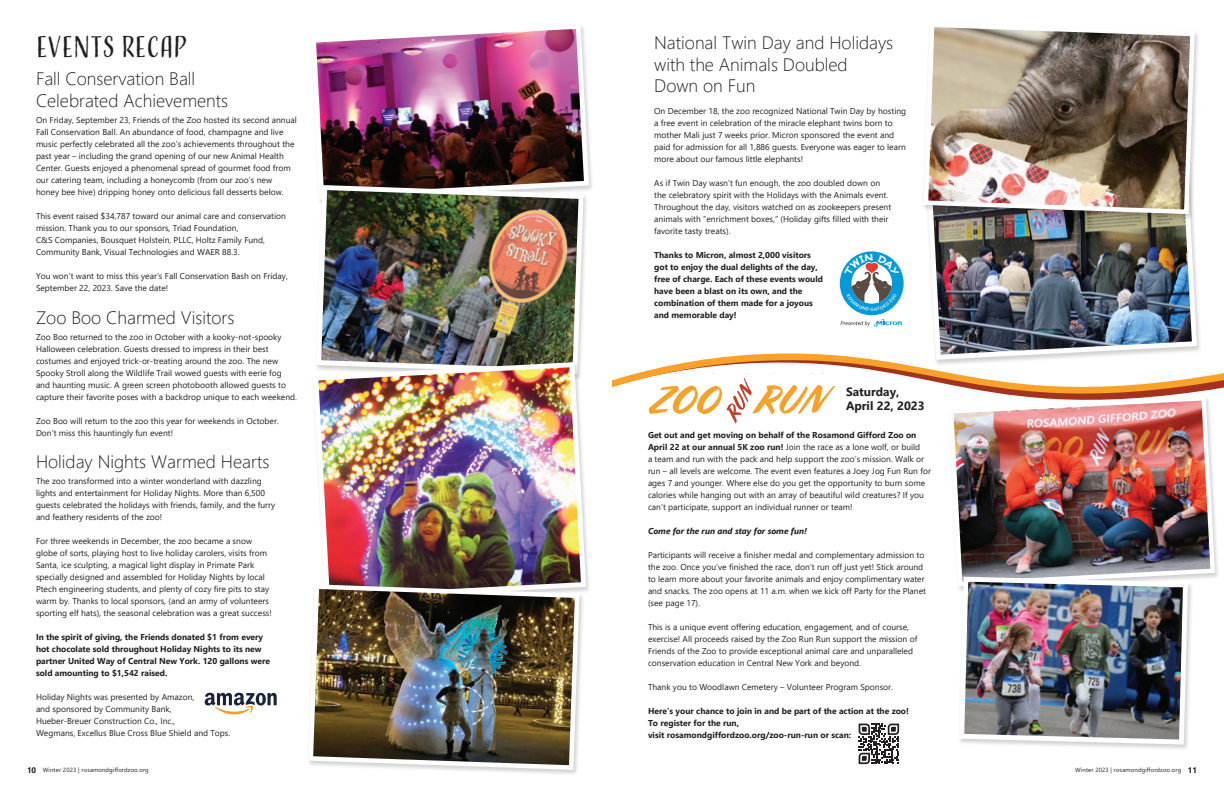
<style>
.page{position:relative;width:1224px;height:792px;background:#fff}
.page>*{position:absolute;margin:0;border:0;box-sizing:border-box;transform-origin:0 0}
.t1{font:28px "Adorn Condensed Sans";color:#231f20}
.t2{font:300 18px/21.6px "Segoe UI";color:#231f20}
.t3{font:700 12px/14.4px "Segoe UI";color:#231f20}
.t4{font:8.5px/12px "Segoe UI";color:#231f20}
.t5{font:700 8.5px/12px "Segoe UI";color:#231f20}
.t6{font:italic 700 8.5px "Segoe UI";color:#231f20}
.t7{font:6px "Segoe UI";letter-spacing:.02em;color:#231f20}
.s1{font-weight:700}
.s2{font-weight:700;font-size:8px}
</style>
<div class="page">
<img style="left:961px;top:556px;width:256px;height:23px">
<img style="left:958px;top:503px;width:259px;height:53px">
<img style="left:612px;top:253px;width:612px;height:247px">
<img style="left:316px;top:26px;width:276px;height:164px">
<img style="left:316px;top:183px;width:270px;height:177px">
<img style="left:316px;top:360px;width:273px;height:232px">
<div style="left:924px;top:148px;width:278px;height:218px;background:#fff"></div>
<img style="left:923px;top:221px;width:277px;height:141px">
<div style="left:307px;top:584px;width:278px;height:192px;background:#231f20;opacity:.2"></div>
<img style="left:307px;top:582px;width:275px;height:190px">
<svg style="left:649px;top:378px;width:186px;height:46px"></svg>
<div style="left:922px;top:22px;width:278px;height:199px;background:#231f20;opacity:.2"></div>
<img style="left:922px;top:22px;width:275px;height:194px">
<div style="left:957px;top:576px;width:237px;height:175px;background:#231f20;opacity:.2"></div>
<img style="left:957px;top:574px;width:234px;height:173px">
<svg style="left:205px;top:693px;width:72px;height:21px"></svg>
<svg style="left:859px;top:724px;width:40px;height:40px"></svg>
<svg style="left:840px;top:251px;width:64px;height:64px"></svg>
<svg style="left:840px;top:318px;width:63px;height:9px"></svg>
<svg style="left:844px;top:254px;width:56px;height:57px"></svg>
<h1 class="t1" style="left:36px;top:29px;width:153px">EVENTS RECAP</h1>
<h2 class="t2" style="left:36px;top:66px;width:194px">Fall Conservation Ball<br>Celebrated Achievements</h2>
<p class="t4" style="left:36px;top:113px;width:263px">On Friday, September 23, Friends of the Zoo hosted its second annual Fall Conservation Ball. An abundance of food, champagne and live music perfectly celebrated all the zoo’s achievements throughout the past year – including the grand opening of our new Animal Health Center. Guests enjoyed a phenomenal spread of gourmet food from our catering team, including a honeycomb (from our zoo’s new honey bee hive) dripping honey onto delicious fall desserts below.</p>
<p class="t4" style="left:36px;top:209px;width:251px">This event raised $34,787 toward our animal care and conservation mission. Thank you to our sponsors, Triad Foundation,<br>C&amp;S Companies, Bousquet Holstein, PLLC, Holtz Family Fund, Community Bank, Visual Technologies and WAER 88.3.</p>
<p class="t4" style="left:36px;top:269px;width:253px">You won’t want to miss this year’s Fall Conservation Bash on Friday,<br>September 22, 2023. Save the date!</p>
<h2 class="t2" style="left:36px;top:305px;width:200px">Zoo Boo Charmed Visitors</h2>
<p class="t4" style="left:36px;top:330px;width:263px">Zoo Boo returned to the zoo in October with a kooky-not-spooky Halloween celebration. Guests dressed to impress in their best costumes and enjoyed trick-or-treating around the zoo. The new Spooky Stroll along the Wildlife Trail wowed guests with eerie fog and haunting music. A green screen photobooth allowed guests to capture their favorite poses with a backdrop unique to each weekend.</p>
<p class="t4" style="left:36px;top:414px;width:244px">Zoo Boo will return to the zoo this year for weekends in October.<br>Don’t miss this hauntingly fun event!</p>
<h2 class="t2" style="left:36px;top:449px;width:235px">Holiday Nights Warmed Hearts</h2>
<p class="t4" style="left:36px;top:474px;width:241px">The zoo transformed into a winter wonderland with dazzling lights and entertainment for Holiday Nights. More than 6,500 guests celebrated the holidays with friends, family, and the furry and feathery residents of the zoo!</p>
<p class="t4" style="left:36px;top:534px;width:237px">For three weekends in December, the zoo became a snow globe of sorts, playing host to live holiday carolers, visits from Santa, ice sculpting, a magical light display in Primate Park specially designed and assembled for Holiday Nights by local Ptech engineering students, and plenty of cozy fire pits to stay warm by. Thanks to local sponsors, (and an army of volunteers sporting elf hats), the seasonal celebration was a great success!</p>
<p class="t5" style="left:36px;top:630px;width:236px">In the spirit of giving, the Friends donated $1 from every hot chocolate sold throughout Holiday Nights to its new partner United Way of Central New York. 120 gallons were sold amounting to $1,542 raised.</p>
<p class="t4" style="left:36px;top:690px;width:196px">Holiday Nights was presented by Amazon,<br>and sponsored by Community Bank,<br>Hueber-Breuer Construction Co., Inc.,<br>Wegmans, Excellus Blue Cross Blue Shield and Tops.</p>
<h2 class="t2" style="left:654px;top:30px;width:240px">National Twin Day and Holidays with the Animals Doubled<br>Down on Fun</h2>
<p class="t4" style="left:654px;top:104px;width:254px">On December 18, the zoo recognized National Twin Day by hosting a free event in celebration of the miracle elephant twins born to mother Mali just 7 weeks prior. Micron sponsored the event and paid for admission for all 1,886 guests. Everyone was eager to learn more about our famous little elephants!</p>
<p class="t4" style="left:654px;top:176px;width:239px">As if Twin Day wasn’t fun enough, the zoo doubled down on the celebratory spirit with the Holidays with the Animals event.<br>Throughout the day, visitors watched on as zookeepers present animals with “enrichment boxes,” (Holiday gifts filled with their favorite tasty treats).</p>
<p class="t5" style="left:654px;top:249px;width:170px">Thanks to Micron, almost 2,000 visitors got to enjoy the dual delights of the day, free of charge. Each of these events would have been a blast on its own, and the combination of them made for a joyous and memorable day!</p>
<h3 class="t3" style="left:846px;top:383px;width:80px">Saturday,<br>April 22, 2023</h3>
<p class="t4" style="left:648px;top:428px;width:285px"><span class="s1">Get out and get moving on behalf of the Rosamond Gifford Zoo on April 22 at our annual 5K zoo run!</span> Join the race as a lone wolf, or build<br>a team and run with the pack and help support the zoo’s mission. Walk or run – all levels are welcome. The event even features a Joey Jog Fun Run for ages 7 and younger. Where else do you get the opportunity to burn some calories while hanging out with an array of beautiful wild creatures? If you can’t participate, support an individual runner or team!</p>
<p class="t6" style="left:648px;top:523px;width:161px">Come for the run and stay for some fun!</p>
<p class="t4" style="left:648px;top:548px;width:280px">Participants will receive a finisher medal and complementary admission to the zoo. Once you’ve finished the race, don’t run off just yet! Stick around to learn more about your favorite animals and enjoy complimentary water and snacks. The zoo opens at 11 a.m. when we kick off Party for the Planet (see page 17).</p>
<p class="t4" style="left:648px;top:620px;width:271px">This is a unique event offering education, engagement, and of course, exercise! All proceeds raised by the Zoo Run Run support the mission of Friends of the Zoo to provide exceptional animal care and unparalleled conservation education in Central New York and beyond.</p>
<p class="t4" style="left:648px;top:680px;width:247px">Thank you to Woodlawn Cemetery – Volunteer Program Sponsor.</p>
<p class="t5" style="left:648px;top:705px;width:262px">Here’s your chance to join in and be part of the action at the zoo!<br>To register for the run,<br>visit rosamondgiffordzoo.org/zoo-run-run or scan:</p>
<p class="t7" style="left:27px;top:764px;width:123px"><span class="s2">10</span> Winter 2023 | rosamondgiffordzoo.org</p>
<p class="t7" style="left:1075px;top:764px;width:123px">Winter 2023 | rosamondgiffordzoo.org <span class="s2">11</span></p>
</div>
